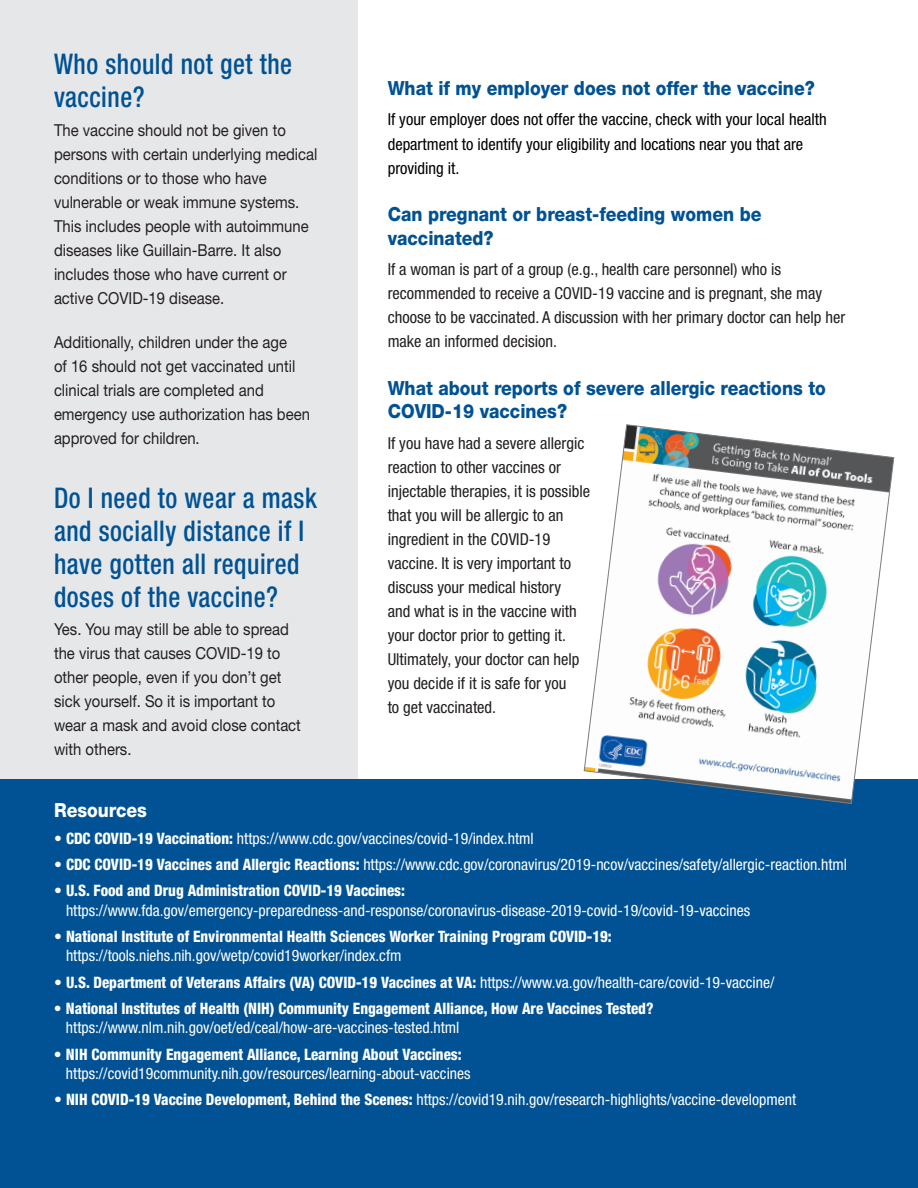
<style>
.page{position:relative;width:918px;height:1188px;background:#fff}
.page>*{position:absolute;margin:0;border:0;box-sizing:border-box;transform-origin:0 0}
.t1{font:500 condensed 28.5px/33px "Helvetica Neue LT Std";letter-spacing:.02em;color:#005294;scale:.9 1}
.t2{font:800 19.5px/23.4px "Helvetica Neue LT Std";color:#005294;scale:.9 1}
.t3{font:800 19.5px "Helvetica Neue LT Std";color:#fff;scale:.9 1}
.Box_Text{font:16.5px/24px "Helvetica Neue LT Std";color:#231f20;scale:.9 1}
.Body{font:condensed 16.5px/24px "Helvetica Neue LT Std";color:#231f20}
.t4{font:condensed 16.5px/24.2px "Helvetica Neue LT Std";color:#000}
.References{font:condensed 15.75px/19.5px "Helvetica Neue LT Std";color:#fff}
.References-2{font:800 condensed 15.75px/19.5px "Helvetica Neue LT Std";color:#fff;scale:.95 1}
.s1{font-weight:800}
.s2{font-weight:400}
</style>
<div class="page">
<div style="left:0;top:0;width:357px;height:845px;background:#e6e7e9"></div>
<div style="left:0;top:780px;width:918px;height:408px;background:#005294"></div>
<svg style="left:583px;top:424px;width:312px;height:380px"></svg>
<h4 class="t1" style="left:54px;top:47px;width:266px">Who should not get the vaccine?</h4>
<p class="Box_Text" style="left:54px;top:118px;width:294px">The vaccine should not be given to persons with certain underlying medical conditions or to those who have vulnerable or weak immune systems.<br>This includes people with autoimmune diseases like Guillain-Barre. It also includes those who have current or active COVID-19 disease.</p>
<p class="Box_Text" style="left:54px;top:330px;width:286px">Additionally, children under the age<br>of 16 should not get vaccinated until clinical trials are completed and emergency use authorization has been approved for children.</p>
<h4 class="t1" style="left:54px;top:481px;width:294px">Do I need to wear a mask and socially distance if I have gotten all required doses of the vaccine?</h4>
<p class="Box_Text" style="left:54px;top:617px;width:276px">Yes. You may still be able to spread the virus that causes COVID-19 to other people, even if you don’t get sick yourself. So it is important to wear a mask and avoid close contact with others.</p>
<h3 class="t2" style="left:388px;top:76px;width:476px">What if my employer does not offer the vaccine?</h3>
<p class="t4" style="left:388px;top:107px;width:441px">If your employer does not offer the vaccine, check with your local health department to identify your eligibility and locations near you that are providing it.</p>
<h3 class="t2" style="left:388px;top:202px;width:417px">Can pregnant or breast-feeding women be vaccinated?</h3>
<p class="Body" style="left:388px;top:257px;width:459px">If a woman is part of a group (e.g., health care personnel) who is recommended to receive a COVID-19 vaccine and is pregnant, she may choose to be vaccinated. A discussion with her primary doctor can help her make an informed decision.</p>
<h3 class="t2" style="left:388px;top:376px;width:488px">What about reports of severe allergic reactions to<br>COVID-19 vaccines?</h3>
<p class="Body" style="left:388px;top:431px;width:204px">If you have had a severe allergic reaction to other vaccines or injectable therapies, it is possible that you will be allergic to an ingredient in the COVID-19 vaccine. It is very important to discuss your medical history<br>and what is in the vaccine with your doctor prior to getting it.<br>Ultimately, your doctor can help you decide if it is safe for you<br>to get vaccinated.</p>
<h3 class="t3" style="left:54px;top:799px;width:105px">Resources</h3>
<p class="References" style="left:54px;top:828px;width:481px">• <span class="s1">CDC COVID-19 Vaccination:</span> https://www.cdc.gov/vaccines/covid-19/index.html</p>
<p class="References" style="left:54px;top:855px;width:795px">• <span class="s1">CDC COVID-19 Vaccines and Allergic Reactions:</span> https://www.cdc.gov/coronavirus/2019-ncov/vaccines/safety/allergic-reaction.html</p>
<p class="References" style="left:66px;top:881px;width:686px;text-indent:-12px">• <span class="s1">U.S. Food and Drug Administration COVID-19 Vaccines: </span>https://www.fda.gov/emergency-preparedness-and-response/coronavirus-disease-2019-covid-19/covid-19-vaccines</p>
<p class="References-2" style="left:66px;top:926px;width:576px;text-indent:-12px"><span class="s2">•</span> National Institute of Environmental Health Sciences Worker Training Program COVID-19: <span class="s2">https://tools.niehs.nih.gov/wetp/covid19worker/index.cfm</span></p>
<p class="References-2" style="left:54px;top:972px;width:760px"><span class="s2">•</span> U.S. Department of Veterans Affairs (VA) COVID-19 Vaccines at VA: <span class="s2">https://www.va.gov/health-care/covid-19-vaccine/</span></p>
<p class="References-2" style="left:66px;top:998px;width:620px;text-indent:-12px"><span class="s2">•</span> National Institutes of Health (NIH) Community Engagement Alliance, How Are Vaccines Tested? <span class="s2">https://www.nlm.nih.gov/oet/ed/ceal/how-are-vaccines-tested.html</span></p>
<p class="References" style="left:66px;top:1044px;width:406px;text-indent:-12px">• <span class="s1">NIH Community Engagement Alliance, Learning About Vaccines: </span>https://covid19community.nih.gov/resources/learning-about-vaccines</p>
<p class="References" style="left:54px;top:1090px;width:744px">• <span class="s1">NIH COVID-19 Vaccine Development, Behind the Scenes:</span> https://covid19.nih.gov/research-highlights/vaccine-development</p>
</div>
